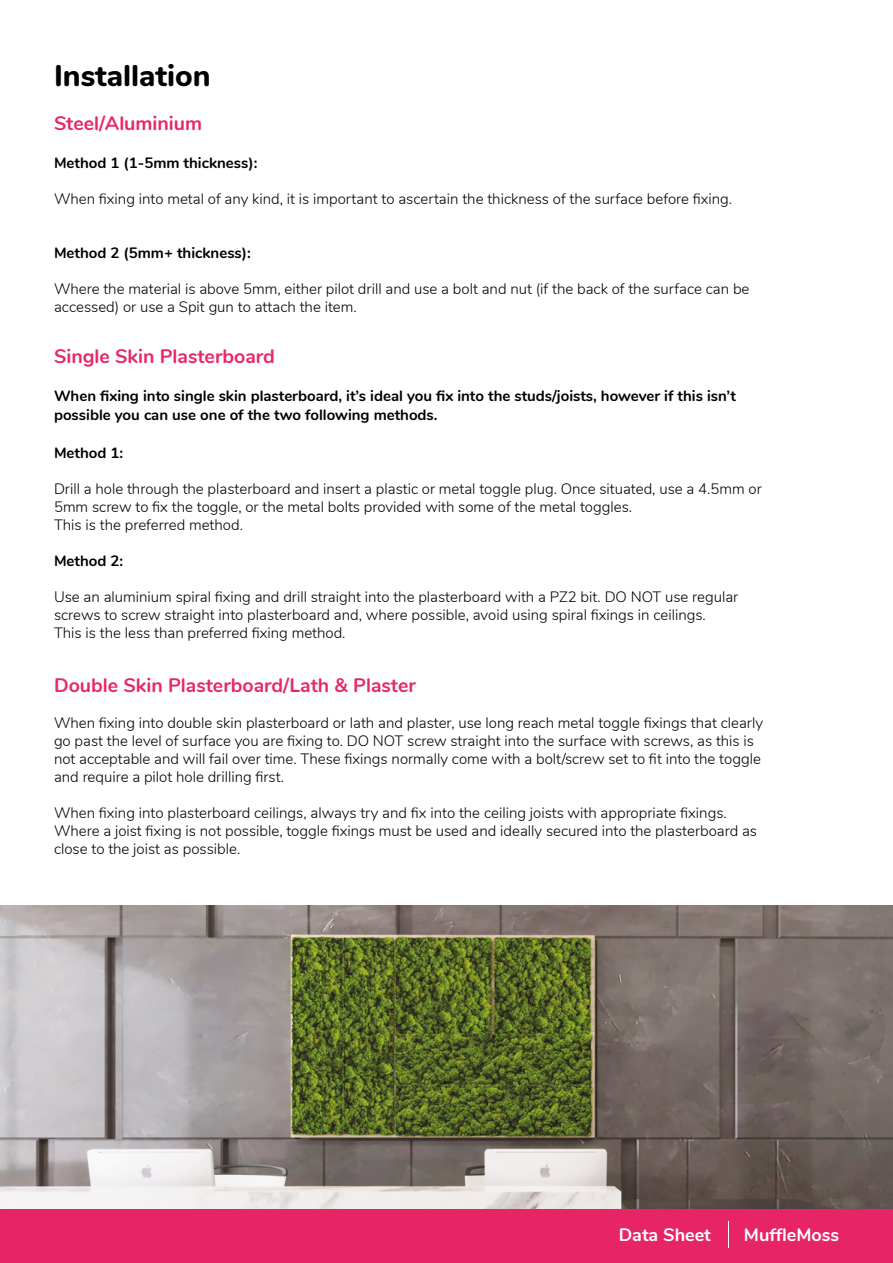
<style>
.page{position:relative;width:893px;height:1263px;background:#fff}
.page>*{position:absolute;margin:0;border:0;box-sizing:border-box;transform-origin:0 0}
.t1{font:800 30px "Nunito";color:#000}
.t2{font:700 19.5px "Nunito";color:#e72866}
.t3{font:700 18px "Nunito";color:#fff}
.t4{font:300 15px/18px "Nunito";color:#000}
.t5{font:700 15px/19.8px "Nunito";color:#000}
</style>
<div class="page">
<div style="left:0;top:1209px;width:893px;height:54px;background:#e72466"></div>
<svg style="left:728px;top:1221px;width:1px;height:26px"></svg>
<img style="left:0;top:906px;width:893px;height:303px">
<p class="t1" style="left:54px;top:53px;width:158px">Installation</p>
<p class="t2" style="left:54px;top:109px;width:150px">Steel/Aluminium</p>
<p class="t5" style="left:54px;top:152px;width:205px">Method 1 (1-5mm thickness):</p>
<p class="t4" style="left:54px;top:189px;width:680px">When fixing into metal of any kind, it is important to ascertain the thickness of the surface before fixing.</p>
<p class="t5" style="left:54px;top:242px;width:198px">Method 2 (5mm+ thickness):</p>
<p class="t4" style="left:54px;top:279px;width:697px">Where the material is above 5mm, either pilot drill and use a bolt and nut (if the back of the surface can be</p>
<p class="t4" style="left:54px;top:297px;width:304px">accessed) or use a Spit gun to attach the item.</p>
<p class="t2" style="left:54px;top:342px;width:222px">Single Skin Plasterboard</p>
<p class="t5" style="left:54px;top:385px;width:683px">When fixing into single skin plasterboard, it’s ideal you fix into the studs/joists, however if this isn’t possible you can use one of the two following methods.</p>
<p class="t5" style="left:54px;top:442px;width:71px">Method 1:</p>
<p class="t4" style="left:54px;top:479px;width:709px">Drill a hole through the plasterboard and insert a plastic or metal toggle plug. Once situated, use a 4.5mm or<br>5mm screw to fix the toggle, or the metal bolts provided with some of the metal toggles.</p>
<p class="t4" style="left:54px;top:515px;width:190px">This is the preferred method.</p>
<p class="t5" style="left:54px;top:550px;width:71px">Method 2:</p>
<p class="t4" style="left:54px;top:587px;width:686px">Use an aluminium spiral fixing and drill straight into the plasterboard with a PZ2 bit. DO NOT use regular screws to screw straight into plasterboard and, where possible, avoid using spiral fixings in ceilings.</p>
<p class="t4" style="left:54px;top:623px;width:293px">This is the less than preferred fixing method.</p>
<p class="t2" style="left:54px;top:671px;width:363px">Double Skin Plasterboard/Lath &amp; Plaster</p>
<p class="t4" style="left:54px;top:713px;width:710px">When fixing into double skin plasterboard or lath and plaster, use long reach metal toggle fixings that clearly go past the level of surface you are fixing to. DO NOT screw straight into the surface with screws, as this is not acceptable and will fail over time. These fixings normally come with a bolt/screw set to fit into the toggle and require a pilot hole drilling first.</p>
<p class="t4" style="left:54px;top:803px;width:705px">When fixing into plasterboard ceilings, always try and fix into the ceiling joists with appropriate fixings.<br>Where a joist fixing is not possible, toggle fixings must be used and ideally secured into the plasterboard as close to the joist as possible.</p>
<p class="t3" style="left:619px;top:1221px;width:94px">Data Sheet</p>
<p class="t3" style="left:744px;top:1221px;width:97px">MuffleMoss</p>
</div>
